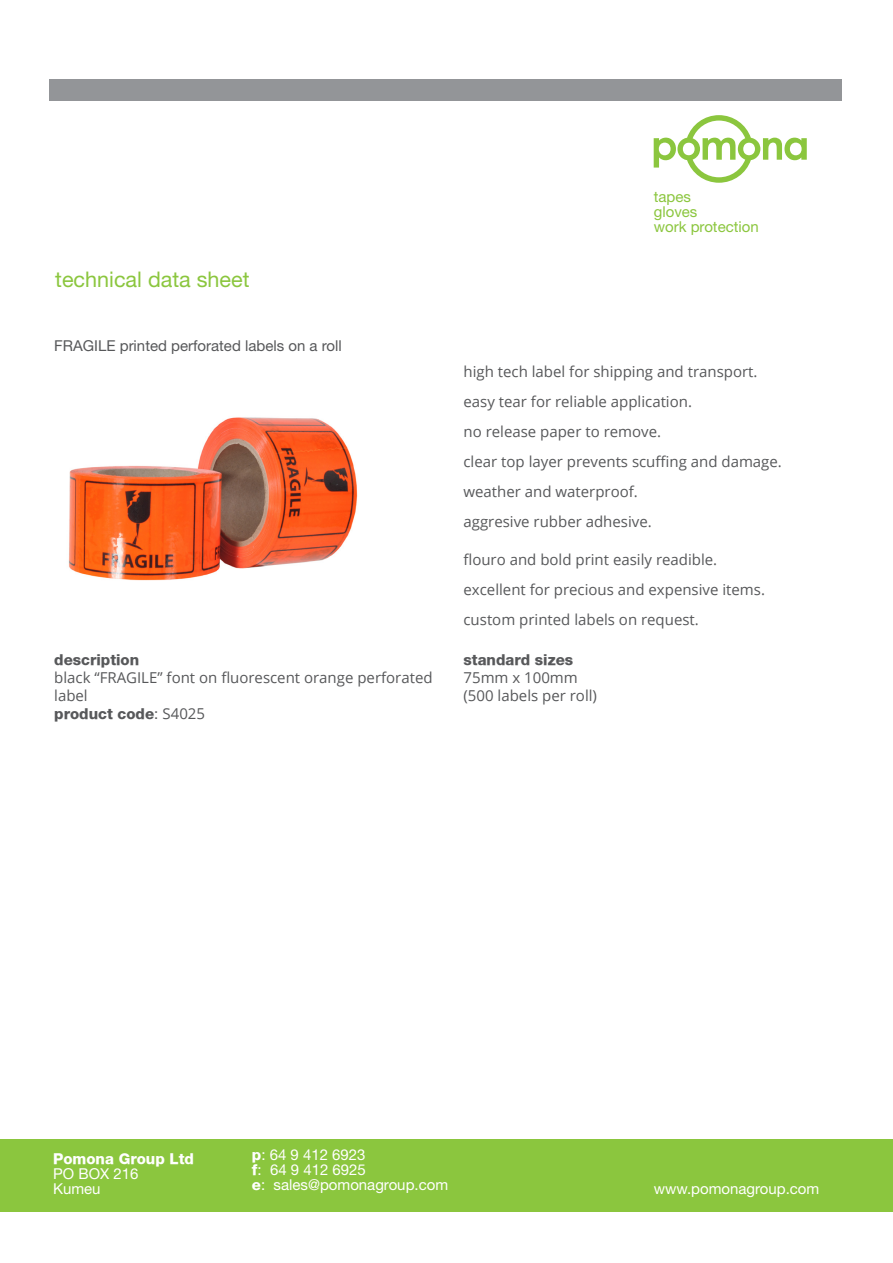
<style>
.page{position:relative;width:893px;height:1263px;background:#fff}
.page>*{position:absolute;margin:0;border:0;box-sizing:border-box;transform-origin:0 0}
.t1{font:21.6px "Helvetica Neue";color:#8bc63e}
.t2{font:15px/18px "Open Sans";color:#57585a}
.t3{font:15px "Helvetica Neue";color:#fff}
.t4{font:800 15px "Helvetica Neue";color:#57585a}
.t5{font:15px "Helvetica Neue";color:#57585a}
.t6{font:15px "Helvetica Neue";color:#8bc63e}
.t7{font:800 15px "Helvetica Neue";color:#fff}
.s1{font-weight:400}
.s2{font-family:"Open Sans";font-weight:400}
.s3{font-weight:800}
</style>
<div class="page">
<div style="left:50px;top:80px;width:792px;height:21px;background:#939598"></div>
<svg style="left:654px;top:115px;width:153px;height:68px"></svg>
<div style="left:0;top:1139px;width:893px;height:73px;background:#8bc63e"></div>
<img style="left:69px;top:417px;width:289px;height:164px">
<p class="t1" style="left:55px;top:266px;width:196px">technical data sheet</p>
<p class="t5" style="left:54px;top:337px;width:289px">FRAGILE printed perforated labels on a roll</p>
<p class="t4" style="left:54px;top:651px;width:87px">description</p>
<p class="t2" style="left:54px;top:668px;width:380px">black “FRAGILE” font on fluorescent orange perforated label</p>
<p class="t4" style="left:54px;top:705px;width:152px">product code<span class="s1">:</span> <span class="s2">S4025</span></p>
<p class="t6" style="left:654px;top:188px;width:39px">tapes</p>
<p class="t6" style="left:654px;top:203px;width:45px">gloves</p>
<p class="t6" style="left:654px;top:218px;width:106px">work protection</p>
<p class="t2" style="left:463px;top:362px;width:296px">high tech label for shipping and transport.</p>
<p class="t2" style="left:463px;top:392px;width:230px">easy tear for reliable application.</p>
<p class="t2" style="left:463px;top:422px;width:199px">no release paper to remove.</p>
<p class="t2" style="left:463px;top:452px;width:320px">clear top layer prevents scuffing and damage.</p>
<p class="t2" style="left:463px;top:482px;width:176px">weather and waterproof.</p>
<p class="t2" style="left:463px;top:512px;width:190px">aggresive rubber adhesive.</p>
<p class="t2" style="left:463px;top:550px;width:255px">flouro and bold print easily readible.</p>
<p class="t2" style="left:463px;top:580px;width:303px">excellent for precious and expensive items.</p>
<p class="t2" style="left:463px;top:610px;width:237px">custom printed labels on request.</p>
<p class="t4" style="left:463px;top:651px;width:111px">standard sizes</p>
<p class="t2" style="left:463px;top:668px;width:116px">75mm x 100mm</p>
<p class="t2" style="left:463px;top:686px;width:135px">(500 labels per roll)</p>
<p class="t7" style="left:53px;top:1149px;width:142px">Pomona Group Ltd</p>
<p class="t3" style="left:53px;top:1164px;width:87px">PO BOX 216</p>
<p class="t3" style="left:53px;top:1179px;width:49px">Kumeu</p>
<p class="t3" style="left:252px;top:1145px;width:115px"><span class="s3">p</span>: 64 9 412 6923</p>
<p class="t3" style="left:252px;top:1160px;width:115px"><span class="s3">f</span>: 64 9 412 6925</p>
<p class="t3" style="left:252px;top:1175px;width:198px"><span class="s3">e</span>: sales@pomonagroup.com</p>
<p class="t3" style="left:654px;top:1180px;width:167px">www.pomonagroup.com</p>
</div>
